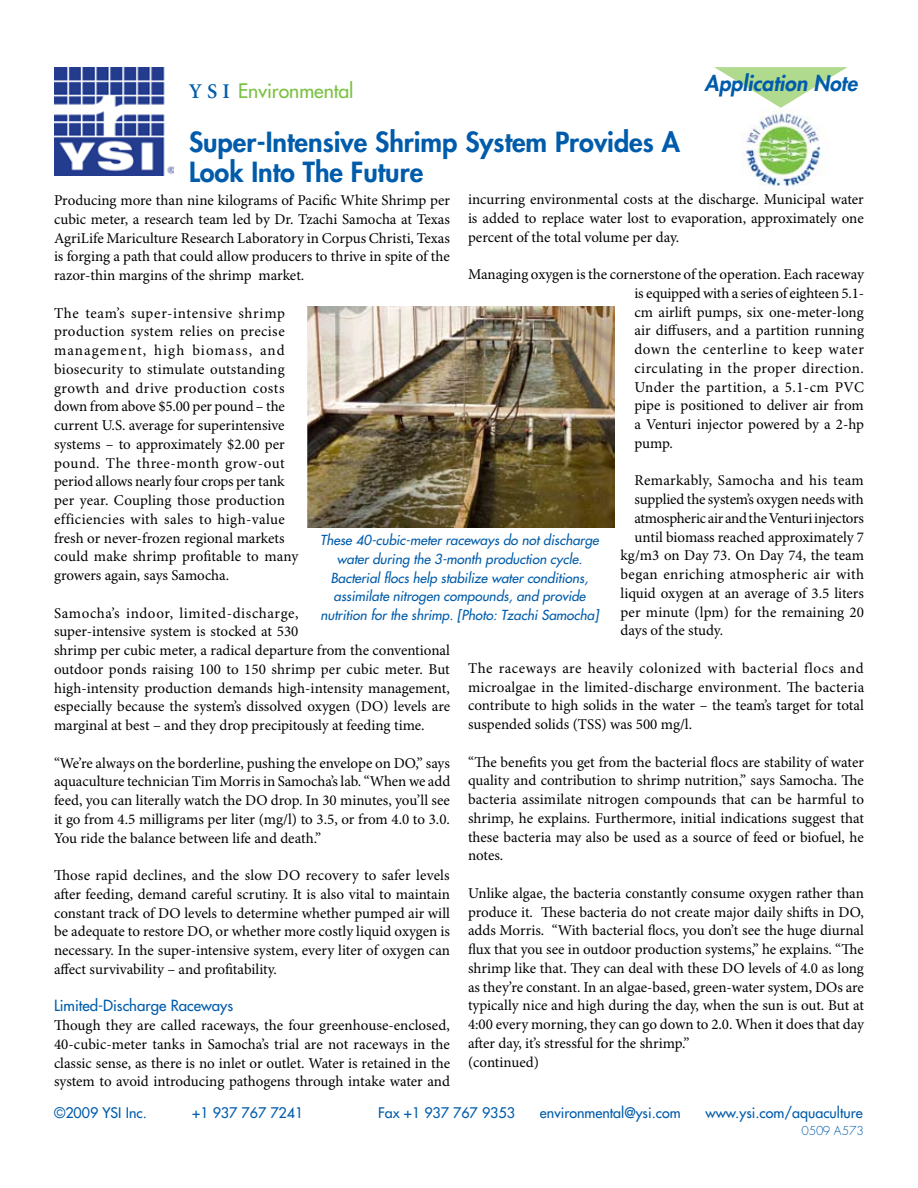
<style>
.page{position:relative;width:918px;height:1188px;background:#fff}
.page>*{position:absolute;margin:0;border:0;box-sizing:border-box;transform-origin:0 0}
.t1{font:800 27px/30px "Futura";color:#005cab}
.t2{font:italic 800 21px "Futura";color:#005cab}
.t3{font:19.5px "Futura";letter-spacing:-.005em;color:#7bc143}
.t4{font:15px/18.8px "Minion Pro";color:#000;text-align:justify}
.t5{font:15px "Minion Pro";letter-spacing:-.02em;color:#000}
.t6{font:15px "Minion Pro";letter-spacing:.025em;color:#000}
.t7{font:15px "Minion Pro";letter-spacing:.02em;color:#000}
.t8{font:15px "Futura";color:#005cab}
.t9{font:14.25px "Futura";color:#005cab}
.t10{font:italic 13.5px/18.8px "Futura";color:#005cab;text-align:center}
.t11{font:300 12px "Futura";color:#005cab}
.s1{font-family:"Minion";font-weight:600;font-size:21px;color:#005cab}
</style>
<div class="page">
<img style="left:54px;top:68px;width:119px;height:108px">
<svg style="left:715px;top:67px;width:132px;height:41px"></svg>
<img style="left:308px;top:306px;width:306px;height:222px">
<img style="left:742px;top:109px;width:80px;height:81px">
<h2 class="t2" style="left:705px;top:69px;width:154px">Application Note</h2>
<h3 class="t3" style="left:189px;top:78px;width:166px"><span class="s1">Y S I</span> Environmental</h3>
<h1 class="t1" style="left:189px;top:127px;width:492px">Super-Intensive Shrimp System Provides A<br>Look Into The Future</h1>
<p class="t4" style="left:468px;top:191px;width:397px">incurring environmental costs at the discharge. Municipal water is added to replace water lost to evaporation, approximately one percent of the total volume per day.</p>
<p class="t4" style="left:634px;top:266px;width:231px;text-indent:-166px">Managing oxygen is the cornerstone of the operation. Each raceway is equipped with a series of eighteen 5.1- cm airlift pumps, six one-meter-long air diffusers, and a partition running down the centerline to keep water circulating in the proper direction.<br>Under the partition, a 5.1-cm PVC pipe is positioned to deliver air from a Venturi injector powered by a 2-hp pump.</p>
<p class="t7" style="left:634px;top:472px;width:231px">Remarkably, Samocha and his team</p>
<p class="t4" style="left:634px;top:491px;width:231px">supplied the system’s oxygen needs with</p>
<p class="t5" style="left:634px;top:509px;width:231px">atmospheric air and the Venturi injectors</p>
<p class="t4" style="left:634px;top:528px;width:231px">until biomass reached approximately 7</p>
<p class="t4" style="left:621px;top:547px;width:245px">kg/m3 on Day 73. On Day 74, the team</p>
<p class="t6" style="left:621px;top:565px;width:245px">began enriching atmospheric air with</p>
<p class="t4" style="left:621px;top:584px;width:245px">liquid oxygen at an average of 3.5 liters</p>
<p class="t4" style="left:621px;top:603px;width:245px">per minute (lpm) for the remaining 20</p>
<p class="t4" style="left:621px;top:622px;width:104px">days of the study.</p>
<p class="t4" style="left:468px;top:659px;width:398px">The raceways are heavily colonized with bacterial flocs and microalgae in the limited-discharge environment. The bacteria contribute to high solids in the water – the team’s target for total suspended solids (TSS) was 500 mg/l.</p>
<p class="t4" style="left:468px;top:753px;width:398px">“The benefits you get from the bacterial flocs are stability of water quality and contribution to shrimp nutrition,” says Samocha. The bacteria assimilate nitrogen compounds that can be harmful to shrimp, he explains. Furthermore, initial indications suggest that these bacteria may also be used as a source of feed or biofuel, he notes.</p>
<p class="t4" style="left:468px;top:884px;width:398px;text-align:left">Unlike algae, the bacteria constantly consume oxygen rather than produce it. These bacteria do not create major daily shifts in DO, adds Morris. “With bacterial flocs, you don’t see the huge diurnal flux that you see in outdoor production systems,” he explains. “The shrimp like that. They can deal with these DO levels of 4.0 as long as they’re constant. In an algae-based, green-water system, DOs are typically nice and high during the day, when the sun is out. But at 4:00 every morning, they can go down to 2.0. When it does that day after day, it’s stressful for the shrimp.”<br>(continued)</p>
<p class="t4" style="left:54px;top:192px;width:398px">Producing more than nine kilograms of Pacific White Shrimp per cubic meter, a research team led by Dr. Tzachi Samocha at Texas AgriLife Mariculture Research Laboratory in Corpus Christi, Texas is forging a path that could allow producers to thrive in spite of the razor-thin margins of the shrimp market.</p>
<p class="t4" style="left:54px;top:304px;width:246px;text-align:left">The team’s super-intensive shrimp production system relies on precise management, high biomass, and biosecurity to stimulate outstanding growth and drive production costs down from above $5.00 per pound – the current U.S. average for superintensive systems – to approximately $2.00 per pound. The three-month grow-out period allows nearly four crops per tank per year. Coupling those production efficiencies with sales to high-value fresh or never-frozen regional markets could make shrimp profitable to many growers again, says Samocha.</p>
<p class="t4" style="left:54px;top:604px;width:398px;text-align:left">Samocha’s indoor, limited-discharge,<br>super-intensive system is stocked at 530<br>shrimp per cubic meter, a radical departure from the conventional outdoor ponds raising 100 to 150 shrimp per cubic meter. But high-intensity production demands high-intensity management, especially because the system’s dissolved oxygen (DO) levels are marginal at best – and they drop precipitously at feeding time.</p>
<p class="t4" style="left:54px;top:754px;width:398px">“We’re always on the borderline, pushing the envelope on DO,” says aquaculture technician Tim Morris in Samocha’s lab. “When we add feed, you can literally watch the DO drop. In 30 minutes, you’ll see it go from 4.5 milligrams per liter (mg/l) to 3.5, or from 4.0 to 3.0.<br>You ride the balance between life and death.”</p>
<p class="t4" style="left:54px;top:867px;width:398px">Those rapid declines, and the slow DO recovery to safer levels after feeding, demand careful scrutiny. It is also vital to maintain constant track of DO levels to determine whether pumped air will be adequate to restore DO, or whether more costly liquid oxygen is necessary. In the super-intensive system, every liter of oxygen can affect survivability – and profitability.</p>
<p class="t8" style="left:54px;top:996px;width:181px">Limited-Discharge Raceways</p>
<p class="t4" style="left:54px;top:1017px;width:398px">Though they are called raceways, the four greenhouse-enclosed, 40-cubic-meter tanks in Samocha’s trial are not raceways in the classic sense, as there is no inlet or outlet. Water is retained in the system to avoid introducing pathogens through intake water and</p>
<p class="t10" style="left:320px;top:531px;width:280px">These 40-cubic-meter raceways do not discharge water during the 3-month production cycle.<br>Bacterial flocs help stabilize water conditions, assimilate nitrogen compounds, and provide nutrition for the shrimp. [Photo: Tzachi Samocha]</p>
<p class="t9" style="left:54px;top:1103px;width:94px">©2009 YSI Inc.</p>
<p class="t9" style="left:192px;top:1103px;width:113px">+1 937 767 7241</p>
<p class="t9" style="left:378px;top:1103px;width:138px">Fax +1 937 767 9353</p>
<p class="t9" style="left:540px;top:1103px;width:142px">environmental@ysi.com</p>
<p class="t9" style="left:705px;top:1103px;width:159px">www.ysi.com/aquaculture</p>
<p class="t11" style="left:801px;top:1123px;width:64px">0509 A573</p>
</div>
